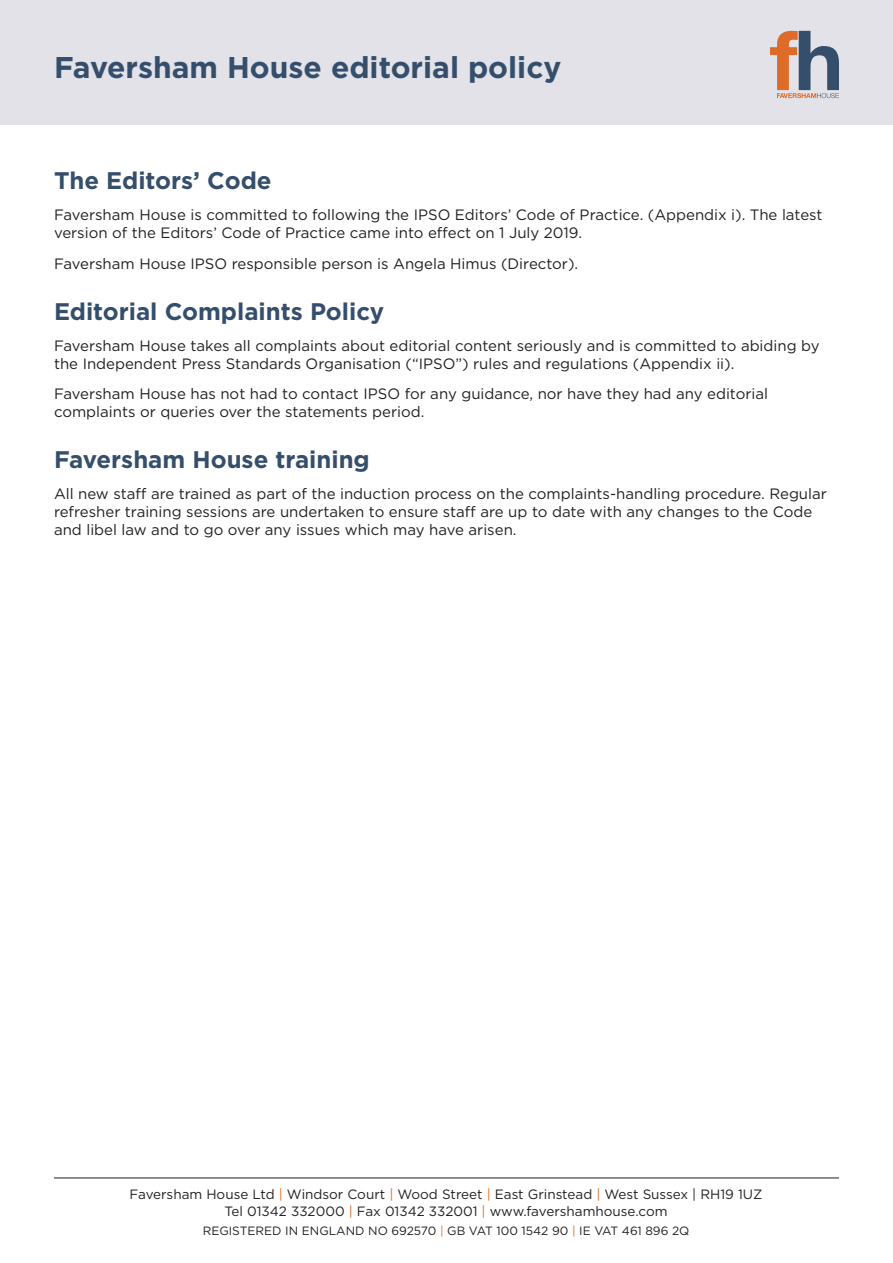
<style>
.page{position:relative;width:893px;height:1263px;background:#fff}
.page>*{position:absolute;margin:0;border:0;box-sizing:border-box;transform-origin:0 0}
.t1{font:700 30px "Gotham";color:#344e6c}
.t2{font:700 24px "Gotham";color:#344e6c}
.t3{font:15px/18px "Gotham";color:#231f20}
.t4{font:13.5px/16.5px "Gotham";color:#231f20;text-align:center}
.t5{font:12px "Gotham";color:#231f20}
.s1{color:#de6b27}
</style>
<div class="page">
<hr style="left:54px;top:1177px;width:785px;height:1px;background:#231f20">
<div style="left:0;top:0;width:893px;height:125px;background:#e2e2e8"></div>
<svg style="left:770px;top:31px;width:69px;height:67px"></svg>
<h1 class="t1" style="left:54px;top:48px;width:509px">Faversham House editorial policy</h1>
<h2 class="t2" style="left:54px;top:165px;width:219px">The Editors’ Code</h2>
<p class="t3" style="left:54px;top:205px;width:770px">Faversham House is committed to following the IPSO Editors’ Code of Practice. (Appendix i). The latest version of the Editors’ Code of Practice came into effect on 1 July 2019.</p>
<p class="t3" style="left:54px;top:254px;width:526px">Faversham House IPSO responsible person is Angela Himus (Director).</p>
<h2 class="t2" style="left:54px;top:295px;width:332px">Editorial Complaints Policy</h2>
<p class="t3" style="left:54px;top:336px;width:767px">Faversham House takes all complaints about editorial content seriously and is committed to abiding by the Independent Press Standards Organisation (“IPSO”) rules and regulations (Appendix ii).</p>
<p class="t3" style="left:54px;top:385px;width:716px">Faversham House has not had to contact IPSO for any guidance, nor have they had any editorial complaints or queries over the statements period.</p>
<h2 class="t2" style="left:54px;top:444px;width:317px">Faversham House training</h2>
<p class="t3" style="left:54px;top:484px;width:774px">All new staff are trained as part of the induction process on the complaints-handling procedure. Regular refresher training sessions are undertaken to ensure staff are up to date with any changes to the Code and libel law and to go over any issues which may have arisen.</p>
<p class="t4" style="left:130px;top:1186px;width:634px">Faversham House Ltd <span class="s1">|</span> Windsor Court <span class="s1">|</span> Wood Street <span class="s1">|</span> East Grinstead <span class="s1">|</span> West Sussex | RH19 1UZ<br>Tel 01342 332000 <span class="s1">|</span> Fax 01342 332001 <span class="s1">|</span> www.favershamhouse.com</p>
<p class="t5" style="left:203px;top:1223px;width:488px">REGISTERED IN ENGLAND NO 692570 <span class="s1">|</span> GB VAT 100 1542 90 <span class="s1">|</span> IE VAT 461 896 2Q</p>
</div>
